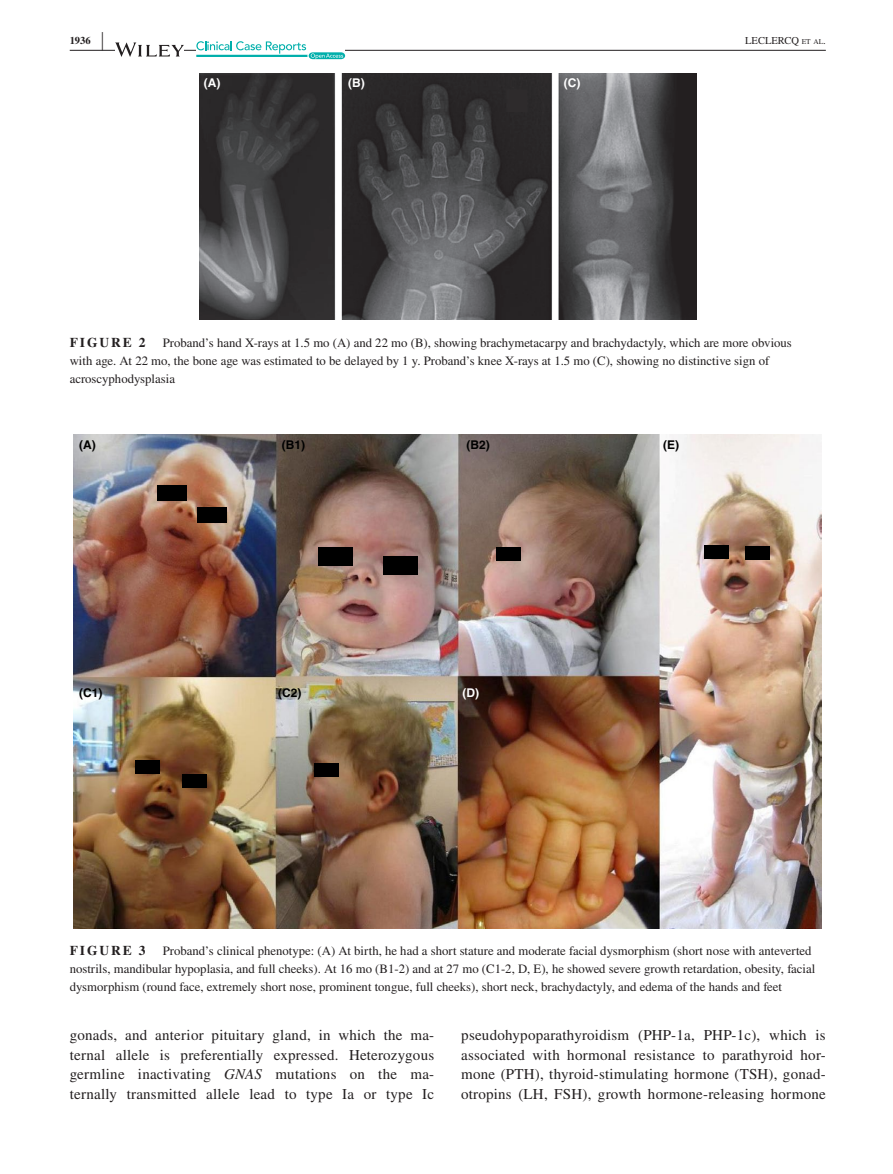
<style>
.page{position:relative;width:893px;height:1174px;background:#fff}
.page>*{position:absolute;margin:0;border:0;box-sizing:border-box;transform-origin:0 0}
.t1{font:700 25.95px "STIX";color:#231f20;scale:.36 1}
.t2{font:15px/19.5px "STIX";letter-spacing:.015em;color:#231f20;text-align:justify}
.t3{font:700 13.5px "STIX";letter-spacing:.14em;color:#231f20}
.t4{font:12.75px/18px "STIX";color:#231f20}
.t5{font:700 12px "Helvetica";color:#000}
.t6{font:700 12px "Helvetica";color:#fff}
.t7{font:10.5px "STIX";color:#231f20}
.t8{font:700 10.5px "STIX";color:#231f20}
.s1{font-size:7.35px}
.s2{font-style:italic}
</style>
<div class="page">
<hr style="left:70px;top:50px;width:756px;height:1px;background:#231f20">
<svg style="left:115px;top:42px;width:69px;height:15px"></svg>
<svg style="left:196px;top:41px;width:149px;height:18px"></svg>
<img style="left:199px;top:73px;width:497px;height:246px">
<img style="left:74px;top:435px;width:748px;height:493px">
<div style="left:135px;top:761px;width:25px;height:13px;background:#000"></div>
<div style="left:182px;top:775px;width:25px;height:13px;background:#000"></div>
<div style="left:314px;top:763px;width:24px;height:13px;background:#000"></div>
<div style="left:746px;top:546px;width:24px;height:13px;background:#000"></div>
<div style="left:704px;top:545px;width:25px;height:13px;background:#000"></div>
<div style="left:496px;top:547px;width:25px;height:13px;background:#000"></div>
<div style="left:383px;top:556px;width:34px;height:18px;background:#000"></div>
<div style="left:318px;top:547px;width:34px;height:18px;background:#000"></div>
<div style="left:157px;top:485px;width:29px;height:16px;background:#000"></div>
<div style="left:197px;top:507px;width:30px;height:15px;background:#000"></div>
<p class="t8" style="left:70px;top:34px;width:22px">1936</p>
<h1 class="t1" style="left:102px;top:26px;width:7px">|</h1>
<p class="t7" style="left:745px;top:33px;width:82px">LECLERCQ <span class="s1">et al</span>.</p>
<p class="t6" style="left:204px;top:75px;width:18px">(A)</p>
<p class="t6" style="left:348px;top:75px;width:18px">(B)</p>
<p class="t6" style="left:564px;top:75px;width:18px">(C)</p>
<p class="t3" style="left:70px;top:334px;width:77px">FIGURE 2</p>
<p class="t4" style="left:70px;top:334px;width:724px;text-indent:93px">Proband’s hand X-rays at 1.5 mo (A) and 22 mo (B), showing brachymetacarpy and brachydactyly, which are more obvious with age. At 22 mo, the bone age was estimated to be delayed by 1 y. Proband’s knee X-rays at 1.5 mo (C), showing no distinctive sign of acroscyphodysplasia</p>
<p class="t5" style="left:79px;top:438px;width:18px">(A)</p>
<p class="t5" style="left:282px;top:438px;width:25px">(B1)</p>
<p class="t5" style="left:466px;top:438px;width:25px">(B2)</p>
<p class="t5" style="left:79px;top:685px;width:25px">(C1)</p>
<p class="t5" style="left:278px;top:685px;width:25px">(C2)</p>
<p class="t6" style="left:463px;top:685px;width:18px">(D)</p>
<p class="t5" style="left:663px;top:438px;width:17px">(E)</p>
<p class="t3" style="left:70px;top:943px;width:77px">FIGURE 3</p>
<p class="t4" style="left:70px;top:943px;width:747px;text-indent:93px">Proband’s clinical phenotype: (A) At birth, he had a short stature and moderate facial dysmorphism (short nose with anteverted nostrils, mandibular hypoplasia, and full cheeks). At 16 mo (B1-2) and at 27 mo (C1-2, D, E), he showed severe growth retardation, obesity, facial dysmorphism (round face, extremely short nose, prominent tongue, full cheeks), short neck, brachydactyly, and edema of the hands and feet</p>
<p class="t2" style="left:70px;top:1026px;width:366px">gonads, and anterior pituitary gland, in which the ma&shy;ternal allele is preferentially expressed. Heterozygous germline inactivating <span class="s2">GNAS</span> mutations on the ma&shy;ternally transmitted allele lead to type Ia or type Ic</p>
<p class="t2" style="left:461px;top:1026px;width:366px">pseudohypoparathyroidism (PHP-1a, PHP-1c), which is associated with hormonal resistance to parathyroid hor&shy;mone (PTH), thyroid-stimulating hormone (TSH), gonad&shy;otropins (LH, FSH), growth hormone-releasing hormone</p>
</div>
